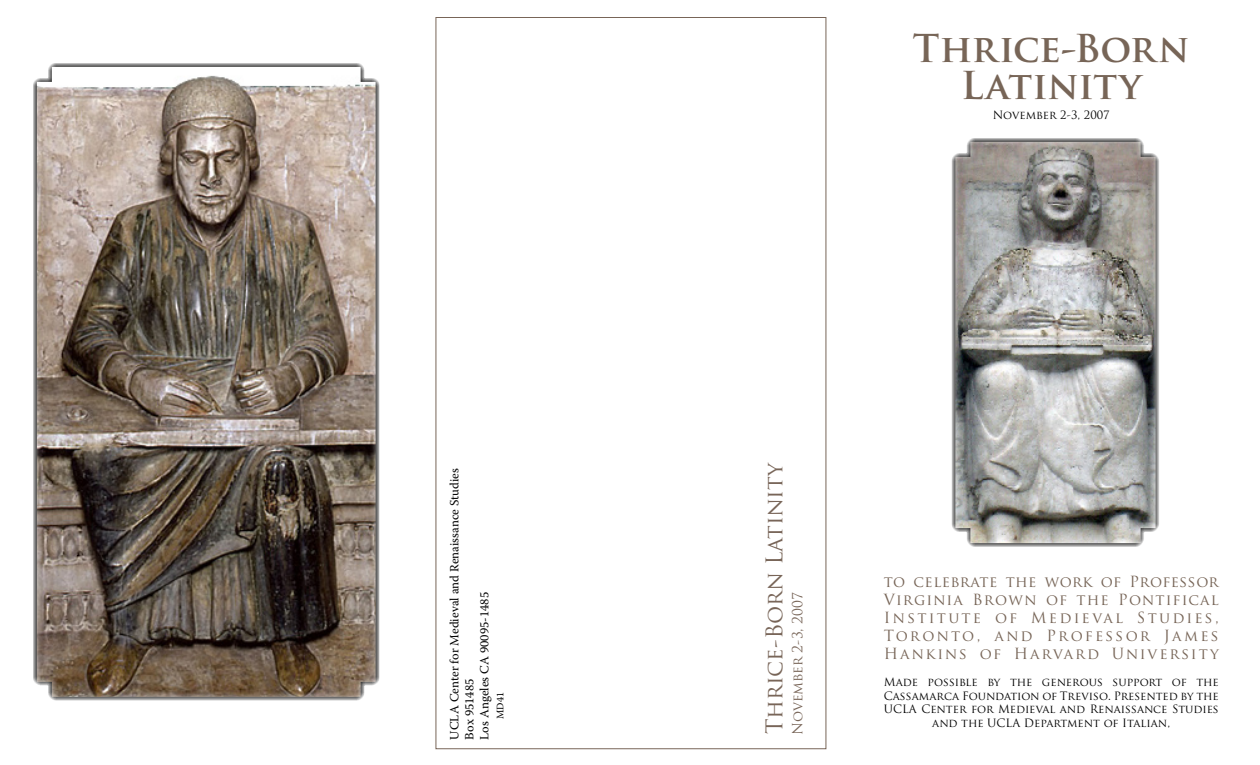
<style>
.page{position:relative;width:1260px;height:765px;background:#fff}
.page>*{position:absolute;margin:0;border:0;box-sizing:border-box;transform-origin:0 0}
.t1{font:700 37.5px/37.5px "Trajan Pro";letter-spacing:-.005em;color:#776557;text-align:center}
.t2{font:22.5px "Trajan Pro";letter-spacing:-.005em;color:#786558}
.t3{font:15px/18px "Trajan Pro";letter-spacing:.13em;color:#776557;text-align:justify}
.t4{font:13.75px "Trajan Pro";color:#786558}
.t5{font:12.5px "Warnock Pro";color:#000}
.t6{font:11.25px/13.5px "Trajan Pro";color:#000;text-align:center}
.t7{font:10px "Warnock Pro";color:#000}
</style>
<div class="page">
<svg style="left:33px;top:63px;width:347px;height:638px;background:#82756a"></svg>
<svg style="left:951px;top:138px;width:208px;height:409px;background:#a1a09d"></svg>
<p class="t5" style="left:447px;top:740px;width:273px;rotate:-90deg">UCLA Center for Medieval and Renaissance Studies</p>
<p class="t5" style="left:477px;top:740px;width:149px;rotate:-90deg">Los Angeles CA 90095-1485</p>
<p class="t5" style="left:462px;top:740px;width:62px;rotate:-90deg">Box 951485</p>
<p class="t7" style="left:494px;top:719px;width:28px;rotate:-90deg">MD41</p>
<p class="t1" style="left:913px;top:30px;width:278px">Thrice-Born<br>Latinity</p>
<p class="t6" style="left:993px;top:109px;width:118px">November 2-3, 2007</p>
<p class="t2" style="left:760px;top:734px;width:274px;rotate:-90deg">Thrice-Born Latinity</p>
<p class="t4" style="left:789px;top:735px;width:144px;rotate:-90deg">November 2-3, 2007</p>
<p class="t3" style="left:884px;top:573px;width:337px">to celebrate the work of Professor Virginia Brown of the Pontifical Institute of Medieval Studies, Toronto, and Professor James Hankins of Harvard University</p>
<p class="t6" style="left:884px;top:676px;width:337px">Made possible by the generous support of the Cassamarca Foundation of Treviso. Presented by the UCLA Center for Medieval and Renaissance Studies and the UCLA Department of Italian,</p>
</div>
